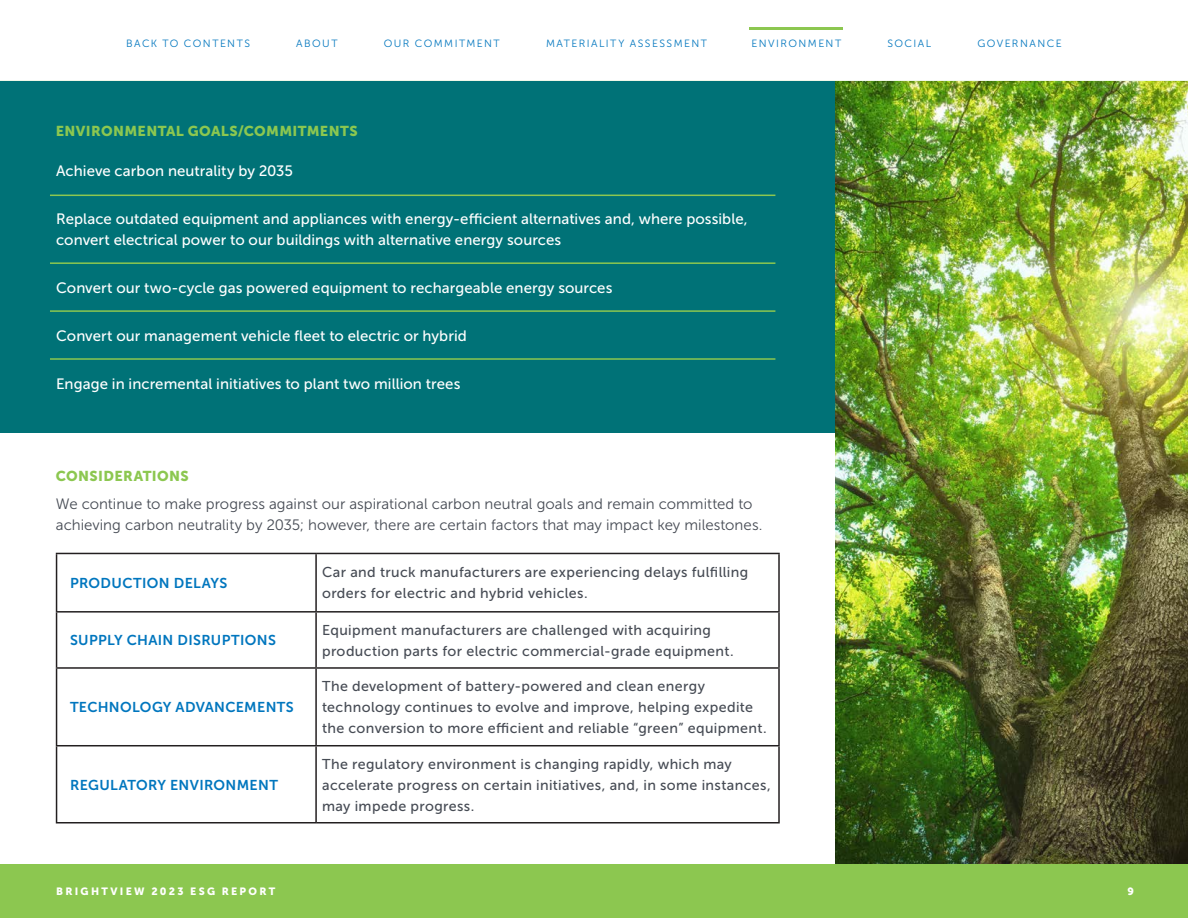
<style>
.page{position:relative;width:1188px;height:918px;background:#fff}
.page>*{position:absolute;margin:0;border:0;box-sizing:border-box;transform-origin:0 0}
.Text{font:15px/21px "Museo Sans 500";letter-spacing:.005em;color:#fff}
.Text-2{font:15px/21px "Museo Sans 300";letter-spacing:.005em;color:#464b54}
.Text_header_1{font:14.25px/21px "Museo Sans 500";letter-spacing:.025em;color:#464b54}
.Text_header_1-2{font:14.25px "Museo Sans 700";letter-spacing:.025em;color:#0076be}
.Text_header_1-3{font:14.25px "Museo Sans 900";letter-spacing:.025em;color:#8cc750}
.t1{font:10.5px "Museo Sans 300";letter-spacing:.14em;color:#0076be}
.t2{font:10.5px "Museo Sans 900";letter-spacing:.215em;color:#fff}
</style>
<div class="page">
<div style="left:0;top:864px;width:1188px;height:54px;background:#8cc750"></div>
<hr style="left:0;top:81px;width:1188px;height:1px;background:#8cc750">
<div style="left:0;top:82px;width:843px;height:351px;background:#007277"></div>
<hr style="left:750px;top:27px;width:93px;height:3px;background:#8cc750">
<img style="left:836px;top:81px;width:352px;height:783px">
<hr style="left:56px;top:553px;width:260px;height:1px;background:#231f20">
<hr style="left:56px;top:554px;width:1px;height:57px;background:#231f20">
<hr style="left:316px;top:553px;width:464px;height:1px;background:#231f20">
<hr style="left:315px;top:554px;width:2px;height:57px;background:#231f20">
<hr style="left:778px;top:554px;width:2px;height:57px;background:#231f20">
<hr style="left:56px;top:611px;width:260px;height:2px;background:#231f20">
<hr style="left:56px;top:613px;width:1px;height:54px;background:#231f20">
<hr style="left:316px;top:611px;width:464px;height:2px;background:#231f20">
<hr style="left:315px;top:613px;width:2px;height:54px;background:#231f20">
<hr style="left:778px;top:613px;width:2px;height:54px;background:#231f20">
<hr style="left:56px;top:667px;width:260px;height:2px;background:#231f20">
<hr style="left:56px;top:669px;width:1px;height:76px;background:#231f20">
<hr style="left:316px;top:667px;width:464px;height:2px;background:#231f20">
<hr style="left:315px;top:669px;width:2px;height:76px;background:#231f20">
<hr style="left:778px;top:669px;width:2px;height:76px;background:#231f20">
<hr style="left:56px;top:745px;width:260px;height:1px;background:#231f20">
<hr style="left:56px;top:746px;width:1px;height:76px;background:#231f20">
<hr style="left:316px;top:745px;width:464px;height:1px;background:#231f20">
<hr style="left:315px;top:746px;width:2px;height:76px;background:#231f20">
<hr style="left:778px;top:746px;width:2px;height:76px;background:#231f20">
<hr style="left:56px;top:822px;width:260px;height:2px;background:#231f20">
<hr style="left:316px;top:822px;width:464px;height:2px;background:#231f20">
<hr style="left:50px;top:195px;width:725px;height:1px;background:#8cc750">
<hr style="left:50px;top:262px;width:725px;height:2px;background:#8cc750">
<hr style="left:50px;top:310px;width:725px;height:2px;background:#8cc750">
<hr style="left:50px;top:358px;width:725px;height:2px;background:#8cc750">
<p class="t1" style="left:126px;top:38px;width:125px">BACK TO CONTENTS</p>
<p class="t1" style="left:296px;top:38px;width:43px">ABOUT</p>
<p class="t1" style="left:384px;top:38px;width:118px">OUR COMMITMENT</p>
<p class="t1" style="left:546px;top:38px;width:162px">MATERIALITY ASSESSMENT</p>
<p class="t1" style="left:752px;top:38px;width:91px">ENVIRONMENT</p>
<p class="t1" style="left:887px;top:38px;width:45px">SOCIAL</p>
<p class="t1" style="left:977px;top:38px;width:86px">GOVERNANCE</p>
<p class="Text_header_1-3" style="left:56px;top:122px;width:303px">ENVIRONMENTAL GOALS/COMMITMENTS</p>
<p class="Text" style="left:56px;top:161px;width:238px">Achieve carbon neutrality by 2035</p>
<p class="Text" style="left:56px;top:209px;width:693px">Replace outdated equipment and appliances with energy-efficient alternatives and, where possible, convert electrical power to our buildings with alternative energy sources</p>
<p class="Text" style="left:56px;top:278px;width:558px">Convert our two-cycle gas powered equipment to rechargeable energy sources</p>
<p class="Text" style="left:56px;top:326px;width:412px">Convert our management vehicle fleet to electric or hybrid</p>
<p class="Text" style="left:56px;top:374px;width:406px">Engage in incremental initiatives to plant two million trees</p>
<p class="Text_header_1-3" style="left:56px;top:468px;width:135px">CONSIDERATIONS</p>
<p class="Text-2" style="left:56px;top:493px;width:708px">We continue to make progress against our aspirational carbon neutral goals and remain committed to achieving carbon neutrality by 2035; however, there are certain factors that may impact key milestones.</p>
<p class="Text_header_1-2" style="left:70px;top:575px;width:159px">PRODUCTION DELAYS</p>
<p class="Text_header_1" style="left:322px;top:562px;width:428px">Car and truck manufacturers are experiencing delays fulfilling orders for electric and hybrid vehicles.</p>
<p class="Text_header_1-2" style="left:70px;top:632px;width:207px">SUPPLY CHAIN DISRUPTIONS</p>
<p class="Text_header_1" style="left:322px;top:619px;width:413px">Equipment manufacturers are challenged with acquiring production parts for electric commercial-grade equipment.</p>
<p class="Text_header_1-2" style="left:70px;top:699px;width:225px">TECHNOLOGY ADVANCEMENTS</p>
<p class="Text_header_1-2" style="left:70px;top:777px;width:209px">REGULATORY ENVIRONMENT</p>
<p class="Text_header_1" style="left:322px;top:676px;width:446px">The development of battery-powered and clean energy technology continues to evolve and improve, helping expedite the conversion to more efficient and reliable “green” equipment.</p>
<p class="Text_header_1" style="left:322px;top:753px;width:450px">The regulatory environment is changing rapidly, which may accelerate progress on certain initiatives, and, in some instances, may impede progress.</p>
<p class="t2" style="left:56px;top:885px;width:221px">BRIGHTVIEW 2023 ESG REPORT</p>
<p class="t2" style="left:1128px;top:885px;width:8px">9</p>
</div>
